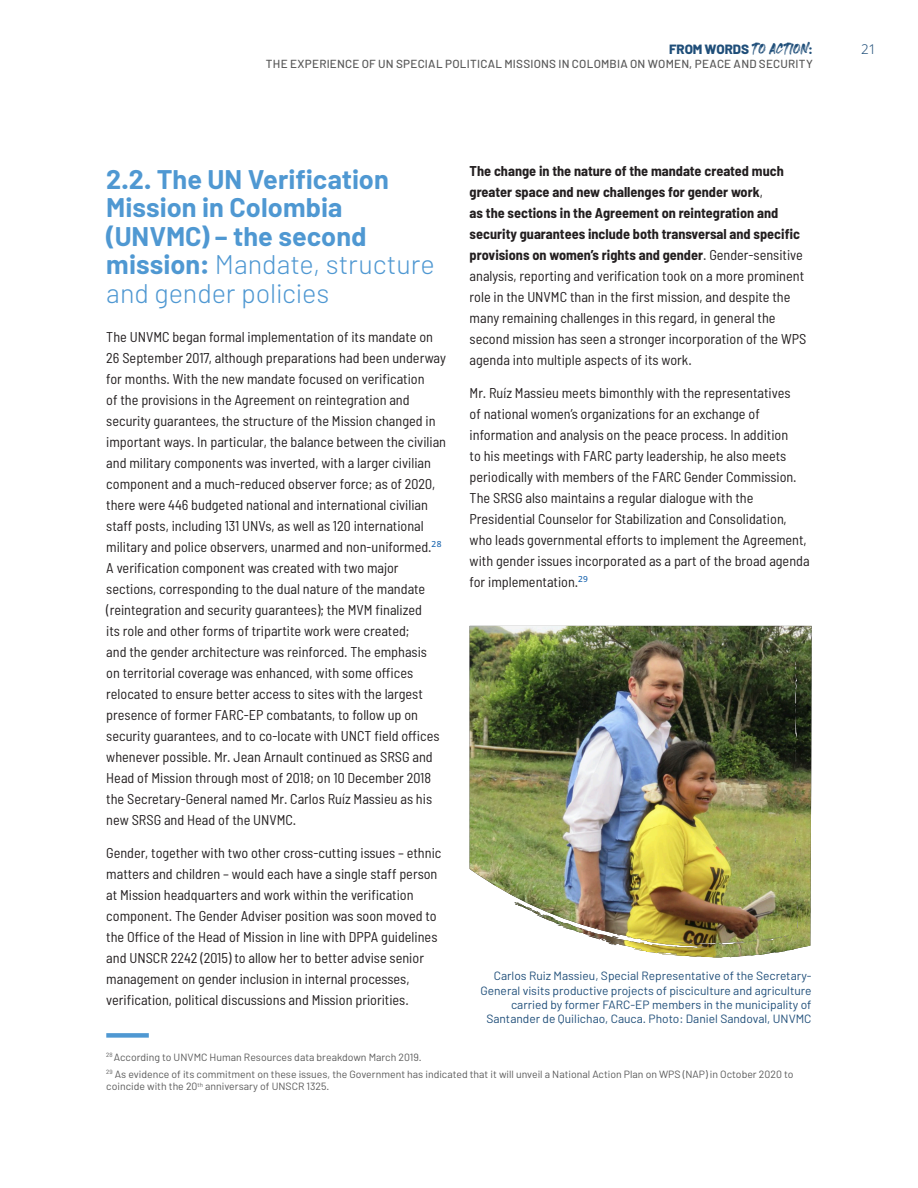
<style>
.page{position:relative;width:918px;height:1188px;background:#fff}
.page>*{position:absolute;margin:0;border:0;box-sizing:border-box;transform-origin:0 0}
.t1{font:700 27px/28.5px "Barlow";color:#4f98d2}
.t2{font:semi-condensed 14.25px/21px "Barlow";color:#231f20}
.t3{font:300 13.5px "Noto Sans";color:#1f4e79}
.t4{font:800 13.35px "Barlow";letter-spacing:-.005em;color:#1f4e79}
.t5{font:12px/14.4px "Barlow";color:#1f4e79;text-align:right}
.t6{font:500 11.7px "Barlow";letter-spacing:.02em;color:#595959}
.t7{font:10.5px/16.8px "Barlow";color:#595959}
.s1{font-family:"Heaters";font-weight:400;font-size:21.75px}
.s2{font-weight:300}
.s3{font-weight:700}
</style>
<div class="page">
<div style="left:106px;top:1033px;width:43px;height:5px;background:#4f98d2"></div>
<img style="left:633px;top:626px;width:179px;height:332px">
<img style="left:470px;top:626px;width:237px;height:322px">
<p class="t4" style="left:669px;top:40px;width:145px">FROM WORDS <span class="s1">TO ACTION</span>:</p>
<p class="t3" style="left:861px;top:39px;width:17px">21</p>
<p class="t6" style="left:266px;top:57px;width:549px">THE EXPERIENCE OF UN SPECIAL POLITICAL MISSIONS IN COLOMBIA ON WOMEN, PEACE AND SECURITY</p>
<h1 class="t1" style="left:106px;top:165px;width:330px">2.2. The UN Verification<br>Mission in Colombia (UNVMC) – the second mission: <span class="s2">Mandate, structure and gender policies</span></h1>
<p class="t2" style="left:106px;top:326px;width:341px">The UNVMC began formal implementation of its mandate on 26 September 2017, although preparations had been underway for months. With the new mandate focused on verification<br>of the provisions in the Agreement on reintegration and security guarantees, the structure of the Mission changed in important ways. In particular, the balance between the civilian and military components was inverted, with a larger civilian component and a much-reduced observer force; as of 2020, there were 446 budgeted national and international civilian staff posts, including 131 UNVs, as well as 120 international military and police observers, unarmed and non-uniformed.<sup>28<br></sup>A verification component was created with two major sections, corresponding to the dual nature of the mandate (reintegration and security guarantees); the MVM finalized<br>its role and other forms of tripartite work were created;<br>and the gender architecture was reinforced. The emphasis<br>on territorial coverage was enhanced, with some offices relocated to ensure better access to sites with the largest presence of former FARC-EP combatants, to follow up on security guarantees, and to co-locate with UNCT field offices whenever possible. Mr. Jean Arnault continued as SRSG and Head of Mission through most of 2018; on 10 December 2018 the Secretary-General named Mr. Carlos Ruíz Massieu as his new SRSG and Head of the UNVMC.</p>
<p class="t2" style="left:106px;top:842px;width:337px">Gender, together with two other cross-cutting issues – ethnic matters and children – would each have a single staff person at Mission headquarters and work within the verification component. The Gender Adviser position was soon moved to the Office of the Head of Mission in line with DPPA guidelines and UNSCR 2242 (2015) to allow her to better advise senior management on gender inclusion in internal processes, verification, political discussions and Mission priorities.</p>
<p class="t2" style="left:470px;top:160px;width:338px"><span class="s3">The change in the nature of the mandate created much greater space and new challenges for gender work</span>,<br><span class="s3">as the sections in the Agreement on reintegration and security guarantees include both transversal and specific provisions on women’s rights and gender</span>. Gender-sensitive analysis, reporting and verification took on a more prominent role in the UNVMC than in the first mission, and despite the many remaining challenges in this regard, in general the second mission has seen a stronger incorporation of the WPS agenda into multiple aspects of its work.</p>
<p class="t2" style="left:470px;top:382px;width:342px">Mr. Ruíz Massieu meets bimonthly with the representatives<br>of national women’s organizations for an exchange of information and analysis on the peace process. In addition<br>to his meetings with FARC party leadership, he also meets periodically with members of the FARC Gender Commission.<br>The SRSG also maintains a regular dialogue with the Presidential Counselor for Stabilization and Consolidation, who leads governmental efforts to implement the Agreement, with gender issues incorporated as a part of the broad agenda for implementation.<sup>29</sup></p>
<p class="t5" style="left:480px;top:968px;width:333px">Carlos Ruiz Massieu, Special Representative of the Secretary-General visits productive projects of pisciculture and agriculture carried by former FARC-EP members in the municipality of Santander de Quilichao, Cauca. Photo: Daniel Sandoval, UNVMC</p>
<p class="t7" style="left:106px;top:1048px;width:689px"><sup>28</sup> According to UNVMC Human Resources data breakdown March 2019.<br><sup>29</sup> As evidence of its commitment on these issues, the Government has indicated that it will unveil a National Action Plan on WPS (NAP) in October 2020 to</p>
<p class="t7" style="left:106px;top:1078px;width:225px">coincide with the 20<sup>th</sup> anniversary of UNSCR 1325.</p>
</div>
